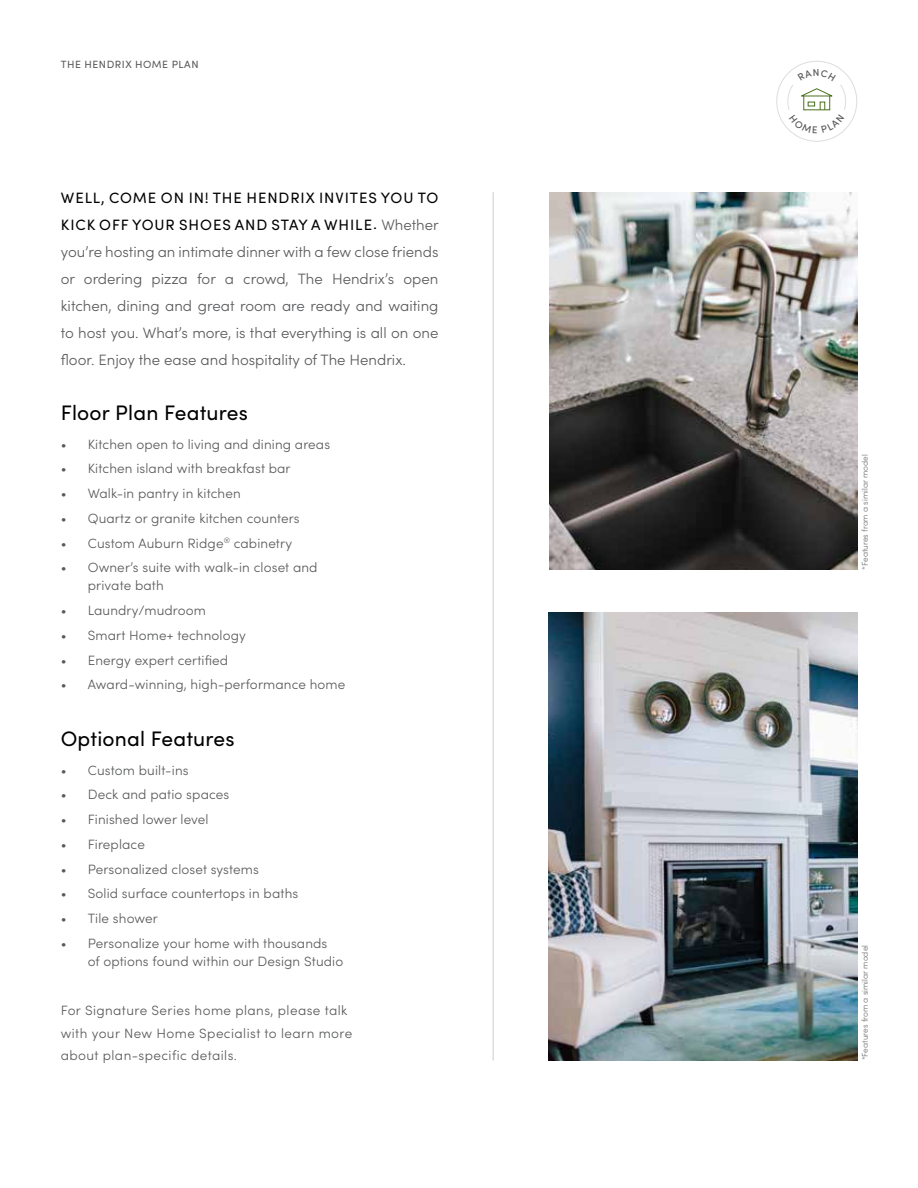
<style>
.page{position:relative;width:918px;height:1188px;background:#fff}
.page>*{position:absolute;margin:0;border:0;box-sizing:border-box;transform-origin:0 0}
.t1{font:21px "Sofia Pro";letter-spacing:.01em;color:#000}
.t2{font:300 15px/27px "Sofia Pro";color:#58595b;text-align:justify}
.t3{font:300 13.5px/18px "Sofia Pro";letter-spacing:.01em;color:#58595b}
.t4{font:300 13.5px/22.5px "Sofia Pro";letter-spacing:.03em;color:#58595b}
.t5{font:10.5px "Sofia Pro";letter-spacing:.05em;color:#58595b}
.t6{font:300 8.25px "Sofia Pro";color:#6d6e71}
.s1{font-weight:400;color:#000}
</style>
<div class="page">
<img style="left:548px;top:613px;width:309px;height:447px">
<img style="left:549px;top:192px;width:308px;height:378px">
<div style="left:776px;top:61px;width:81px;height:81px;border:1px solid #dcddde;border-radius:50%"></div>
<hr style="left:492px;top:192px;width:2px;height:868px;background:#dcddde">
<svg style="left:787px;top:69px;width:60px;height:65px"></svg>
<p class="t5" style="left:61px;top:57px;width:139px">THE HENDRIX HOME PLAN</p>
<p class="t2" style="left:61px;top:183px;width:380px"><span class="s1">WELL, COME ON IN! THE HENDRIX INVITES YOU TO KICK OFF YOUR SHOES AND STAY A WHILE.</span> Whether you’re hosting an intimate dinner with a few close friends or ordering pizza for a crowd, The Hendrix’s open kitchen, dining and great room are ready and waiting to host you. What’s more, is that everything is all on one floor. Enjoy the ease and hospitality of The Hendrix.</p>
<h1 class="t1" style="left:61px;top:397px;width:189px">Floor Plan Features</h1>
<p class="t3" style="left:61px;top:434px;width:271px">• Kitchen open to living and dining areas</p>
<p class="t3" style="left:61px;top:459px;width:231px">• Kitchen island with breakfast bar</p>
<p class="t3" style="left:61px;top:484px;width:182px">• Walk-in pantry in kitchen</p>
<p class="t3" style="left:61px;top:508px;width:240px">• Quartz or granite kitchen counters</p>
<p class="t3" style="left:61px;top:533px;width:233px">• Custom Auburn Ridge<sup>®</sup> cabinetry</p>
<p class="t3" style="left:88px;top:558px;width:231px;text-indent:-27px">• Owner’s suite with walk-in closet and private bath</p>
<p class="t3" style="left:61px;top:601px;width:147px">• Laundry/mudroom</p>
<p class="t3" style="left:61px;top:625px;width:187px">• Smart Home+ technology</p>
<p class="t3" style="left:61px;top:650px;width:169px">• Energy expert certified</p>
<p class="t3" style="left:61px;top:675px;width:286px">• Award-winning, high-performance home</p>
<h1 class="t1" style="left:61px;top:723px;width:175px">Optional Features</h1>
<p class="t3" style="left:61px;top:760px;width:129px">• Custom built-ins</p>
<p class="t3" style="left:61px;top:785px;width:170px">• Deck and patio spaces</p>
<p class="t3" style="left:61px;top:810px;width:149px">• Finished lower level</p>
<p class="t3" style="left:61px;top:834px;width:86px">• Fireplace</p>
<p class="t3" style="left:61px;top:859px;width:200px">• Personalized closet systems</p>
<p class="t3" style="left:61px;top:884px;width:239px">• Solid surface countertops in baths</p>
<p class="t3" style="left:61px;top:909px;width:99px">• Tile shower</p>
<p class="t3" style="left:88px;top:933px;width:257px;text-indent:-27px">• Personalize your home with thousands<br>of options found within our Design Studio</p>
<p class="t4" style="left:61px;top:999px;width:293px">For Signature Series home plans, please talk with your New Home Specialist to learn more about plan-specific details.</p>
<p class="t6" style="left:859px;top:570px;width:117px;rotate:-90deg">*Features from a similar model</p>
<p class="t6" style="left:859px;top:1060px;width:117px;rotate:-90deg">*Features from a similar model</p>
</div>
